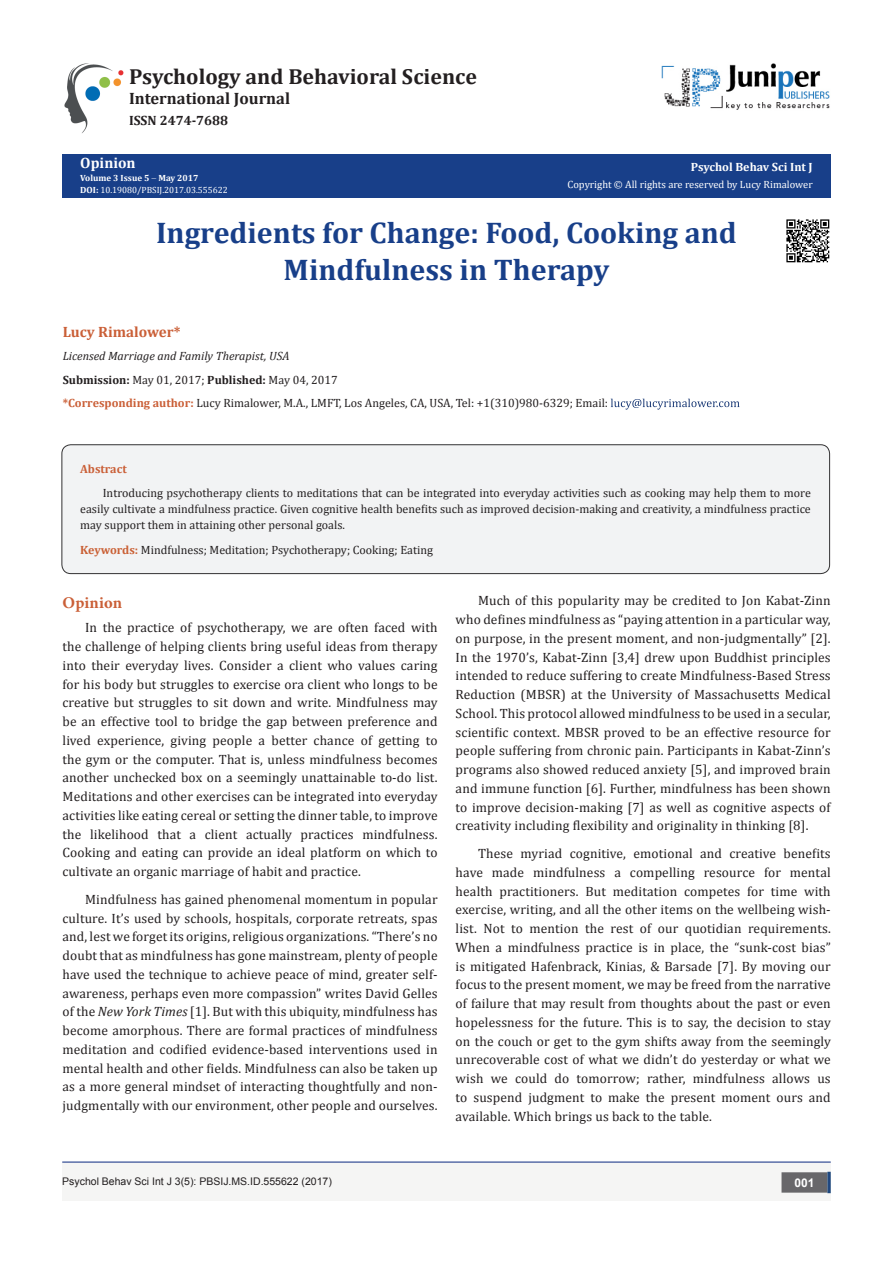
<style>
.page{position:relative;width:893px;height:1263px;background:#fff}
.page>*{position:absolute;margin:0;border:0;box-sizing:border-box;transform-origin:0 0}
.t1{font:700 30px/37.5px "Cambria";color:#183f89;text-align:center}
.t2{font:700 21.9px "Cambria";color:#231f20}
.t3{font:700 16.5px "Cambria";color:#231f20}
.t4{font:700 16.5px "Minion Pro";letter-spacing:.01em;color:#ca5f37}
.t5{font:700 15px "Cambria";color:#ca5f37}
.t6{font:700 15px "Cambria";color:#fff}
.t7{font:13.5px/18.8px "Cambria";letter-spacing:.01em;color:#231f20;text-align:justify}
.t8{font:700 13.5px "Cambria";color:#231f20}
.t9{font:12px/15.8px "Cambria";color:#231f20;text-align:justify}
.t10{font:700 12px "Cambria";color:#231f20}
.t11{font:italic 12px "Cambria";color:#231f20}
.t12{font:700 12px "Cambria";color:#fff}
.t13{font:700 12px "Cambria";color:#ca5f37}
.t14{font:700 12px "Arial";color:#fff}
.t15{font:10.5px "Arial";color:#231f20}
.t16{font:10.5px "Cambria";color:#fff}
.t17{font:9px "Cambria";color:#fff}
.t18{font:700 9px "Cambria";color:#fff}
.s1{font-weight:700}
.s2{font-weight:400}
.s3{font-weight:700;color:#ca5f37}
.s4{font-weight:700;color:#ca6035}
.s5{font-style:italic}
</style>
<div class="page">
<div style="left:62px;top:154px;width:769px;height:44px;background:#183f89"></div>
<svg style="left:611px;top:399px;width:129px;height:11px"></svg>
<img style="left:662px;top:63px;width:168px;height:47px">
<img style="left:64px;top:63px;width:60px;height:70px">
<div style="left:62px;top:1162px;width:769px;height:39px;background:#f5f5f4"></div>
<div style="left:782px;top:1173px;width:45px;height:19px;background:#68676a"></div>
<div style="left:781px;top:1172px;width:46px;height:20px;border:2px solid #68676a"></div>
<svg style="left:827px;top:1172px;width:4px;height:21px"></svg>
<hr style="left:62px;top:1161px;width:769px;height:2px;background:#253f8e">
<div style="left:62px;top:445px;width:768px;height:129px;background:#f2f3f4;border-radius:9px"></div>
<div style="left:62px;top:444px;width:768px;height:130px;border:1px solid #333233;border-radius:9px"></div>
<img style="left:786px;top:219px;width:44px;height:44px">
<p class="t2" style="left:129px;top:61px;width:349px">Psychology and Behavioral Science</p>
<p class="t3" style="left:129px;top:87px;width:163px">International Journal</p>
<p class="t8" style="left:129px;top:111px;width:101px">ISSN 2474-7688</p>
<p class="t6" style="left:80px;top:153px;width:57px">Opinion</p>
<p class="t18" style="left:80px;top:171px;width:120px">Volume 3 Issue 5 May 2017</p>
<p class="t17" style="left:80px;top:185px;width:149px"><span class="s1">DOI:</span> 10.19080/PBSIJ.2017.03.555622</p>
<p class="t12" style="left:691px;top:159px;width:123px">Psychol Behav Sci Int J</p>
<p class="t16" style="left:567px;top:178px;width:247px">Copyright © All rights are reserved by Lucy Rimalower</p>
<p class="t1" style="left:156px;top:213px;width:582px">Ingredients for Change: Food, Cooking and<br>Mindfulness in Therapy</p>
<p class="t5" style="left:63px;top:321px;width:119px">Lucy Rimalower*</p>
<p class="t11" style="left:63px;top:348px;width:228px">Licensed Marriage and Family Therapist, USA</p>
<p class="t10" style="left:63px;top:371px;width:277px">Submission: <span class="s2">May 01, 2017;</span> Published: <span class="s2">May 04, 2017</span></p>
<p class="t9" style="left:63px;top:395px;width:547px"><span class="s3">*Corresponding author:</span> Lucy Rimalower, M.A., LMFT, Los Angeles, CA, USA, Tel: +1(310)980-6329; Email:</p>
<p class="t13" style="left:80px;top:460px;width:48px">Abstract</p>
<p class="t9" style="left:80px;top:485px;width:732px;text-indent:22px">Introducing psychotherapy clients to meditations that can be integrated into everyday activities such as cooking may help them to more easily cultivate a mindfulness practice. Given cognitive health benefits such as improved decision-making and creativity, a mindfulness practice may support them in attaining other personal goals.</p>
<p class="t9" style="left:80px;top:541px;width:354px"><span class="s4">Keywords:</span> Mindfulness; Meditation; Psychotherapy; Cooking; Eating</p>
<p class="t4" style="left:63px;top:591px;width:61px">Opinion</p>
<p class="t7" style="left:63px;top:618px;width:377px;text-indent:22px">In the practice of psychotherapy, we are often faced with the challenge of helping clients bring useful ideas from therapy into their everyday lives. Consider a client who values caring for his body but struggles to exercise ora client who longs to be creative but struggles to sit down and write. Mindfulness may be an effective tool to bridge the gap between preference and lived experience, giving people a better chance of getting to the gym or the computer. That is, unless mindfulness becomes another unchecked box on a seemingly unattainable to-do list.<br>Meditations and other exercises can be integrated into everyday activities like eating cereal or setting the dinner table, to improve the likelihood that a client actually practices mindfulness.<br>Cooking and eating can provide an ideal platform on which to cultivate an organic marriage of habit and practice.</p>
<p class="t7" style="left:63px;top:890px;width:377px;text-indent:22px">Mindfulness has gained phenomenal momentum in popular culture. It’s used by schools, hospitals, corporate retreats, spas and, lest we forget its origins, religious organizations. “There’s no doubt that as mindfulness has gone mainstream, plenty of people have used the technique to achieve peace of mind, greater self&shy;awareness, perhaps even more compassion” writes David Gelles of the <span class="s5">New York Times</span> [1]. But with this ubiquity, mindfulness has become amorphous. There are formal practices of mindfulness meditation and codified evidence-based interventions used in mental health and other fields. Mindfulness can also be taken up as a more general mindset of interacting thoughtfully and non&shy;judgmentally with our environment, other people and ourselves.</p>
<p class="t7" style="left:456px;top:591px;width:377px;text-indent:22px">Much of this popularity may be credited to Jon Kabat-Zinn who defines mindfulness as “paying attention in a particular way, on purpose, in the present moment, and non-judgmentally” [2].<br>In the 1970’s, Kabat-Zinn [3,4] drew upon Buddhist principles intended to reduce suffering to create Mindfulness-Based Stress Reduction (MBSR) at the University of Massachusetts Medical School. This protocol allowed mindfulness to be used in a secular, scientific context. MBSR proved to be an effective resource for people suffering from chronic pain. Participants in Kabat-Zinn’s programs also showed reduced anxiety [5], and improved brain and immune function [6]. Further, mindfulness has been shown to improve decision-making [7] as well as cognitive aspects of creativity including flexibility and originality in thinking [8].</p>
<p class="t7" style="left:456px;top:844px;width:377px;text-indent:22px">These myriad cognitive, emotional and creative benefits have made mindfulness a compelling resource for mental health practitioners. But meditation competes for time with exercise, writing, and all the other items on the wellbeing wish&shy;list. Not to mention the rest of our quotidian requirements.<br>When a mindfulness practice is in place, the “sunk-cost bias” is mitigated Hafenbrack, Kinias, &amp; Barsade [7]. By moving our focus to the present moment, we may be freed from the narrative of failure that may result from thoughts about the past or even hopelessness for the future. This is to say, the decision to stay on the couch or get to the gym shifts away from the seemingly unrecoverable cost of what we didn’t do yesterday or what we wish we could do tomorrow; rather, mindfulness allows us to suspend judgment to make the present moment ours and available. Which brings us back to the table.</p>
<p class="t15" style="left:62px;top:1175px;width:271px">Psychol Behav Sci Int J 3(5): PBSIJ.MS.ID.555622 (2017)</p>
<p class="t14" style="left:794px;top:1174px;width:22px">001</p>
</div>
